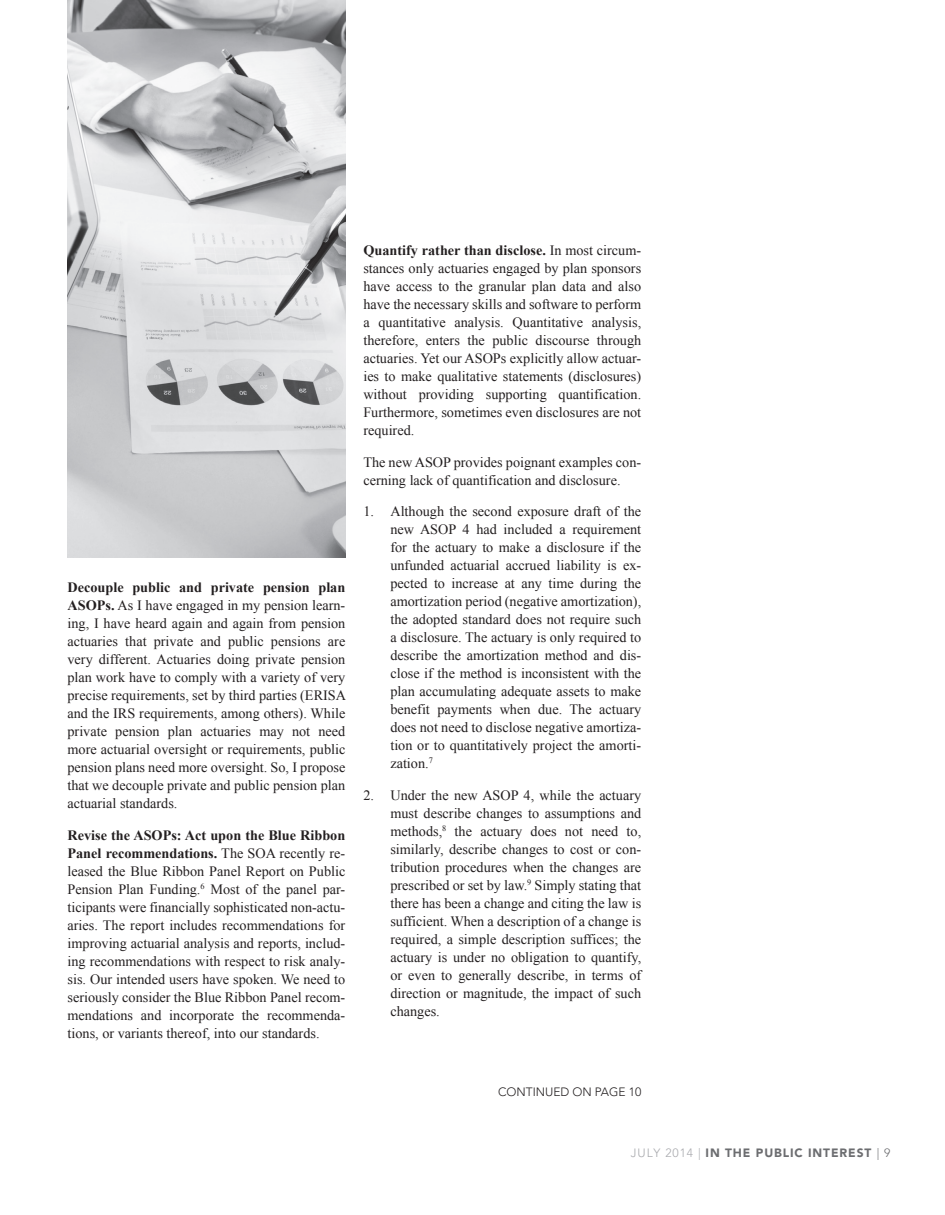
<style>
.page{position:relative;width:945px;height:1215px;background:#fff}
.page>*{position:absolute;margin:0;border:0;box-sizing:border-box;transform-origin:0 0}
.t1{font:14.25px/18px "Times New Roman";color:#231f20;text-align:justify}
.t2{font:900 12px "Avenir LT Std";letter-spacing:.075em;color:#6c6d70}
.t3{font:300 12px "Avenir LT Std";color:#231f20}
.s1{font-weight:700}
.s2{font-weight:300;color:#a8a9ad}
.s3{font-weight:300}
</style>
<div class="page">
<img style="left:68px;top:0;width:277px;height:558px">
<p class="t1" style="left:67px;top:578px;width:280px"><span class="s1">Decouple public and private pension plan ASOPs.</span> As I have engaged in my pension learn&shy;ing, I have heard again and again from pension actuaries that private and public pensions are very different. Actuaries doing private pension plan work have to comply with a variety of very precise requirements, set by third parties (ERISA and the IRS requirements, among others). While private pension plan actuaries may not need more actuarial oversight or requirements, public pension plans need more oversight. So, I propose that we decouple private and public pension plan actuarial standards.</p>
<p class="t1" style="left:67px;top:826px;width:279px"><span class="s1">Revise the ASOPs: Act upon the Blue Ribbon Panel recommendations.</span> The SOA recently re&shy;leased the Blue Ribbon Panel Report on Public Pension Plan Funding.<sup>6</sup> Most of the panel par&shy;ticipants were financially sophisticated non-actu&shy;aries. The report includes recommendations for improving actuarial analysis and reports, includ&shy;ing recommendations with respect to risk analy&shy;sis. Our intended users have spoken. We need to seriously consider the Blue Ribbon Panel recom&shy;mendations and incorporate the recommenda&shy;tions, or variants thereof, into our standards.</p>
<p class="t1" style="left:363px;top:241px;width:279px"><span class="s1">Quantify rather than disclose.</span> In most circum&shy;stances only actuaries engaged by plan sponsors have access to the granular plan data and also have the necessary skills and software to perform a quantitative analysis. Quantitative analysis, therefore, enters the public discourse through actuaries. Yet our ASOPs explicitly allow actuar&shy;ies to make qualitative statements (disclosures) without providing supporting quantification.<br>Furthermore, sometimes even disclosures are not required.</p>
<p class="t1" style="left:363px;top:453px;width:279px">The new ASOP provides poignant examples con&shy;cerning lack of quantification and disclosure.</p>
<p class="t1" style="left:390px;top:502px;width:252px;text-indent:-27px">1. Although the second exposure draft of the new ASOP 4 had included a requirement for the actuary to make a disclosure if the unfunded actuarial accrued liability is ex&shy;pected to increase at any time during the amortization period (negative amortization), the adopted standard does not require such a disclosure. The actuary is only required to describe the amortization method and dis&shy;close if the method is inconsistent with the plan accumulating adequate assets to make benefit payments when due. The actuary does not need to disclose negative amortiza&shy;tion or to quantitatively project the amorti&shy;zation.<sup>7</sup></p>
<p class="t1" style="left:390px;top:786px;width:252px;text-indent:-27px">2. Under the new ASOP 4, while the actuary must describe changes to assumptions and methods,<sup>8</sup> the actuary does not need to, similarly, describe changes to cost or con&shy;tribution procedures when the changes are prescribed or set by law.<sup>9</sup> Simply stating that there has been a change and citing the law is sufficient. When a description of a change is required, a simple description suffices; the actuary is under no obligation to quantify, or even to generally describe, in terms of direction or magnitude, the impact of such changes.</p>
<p class="t3" style="left:498px;top:1085px;width:145px">CONTINUED ON PAGE 10</p>
<p class="t2" style="left:631px;top:1145px;width:261px"><span class="s2">JULY 2014 |</span> IN THE PUBLIC INTEREST <span class="s3">| 9</span></p>
</div>
